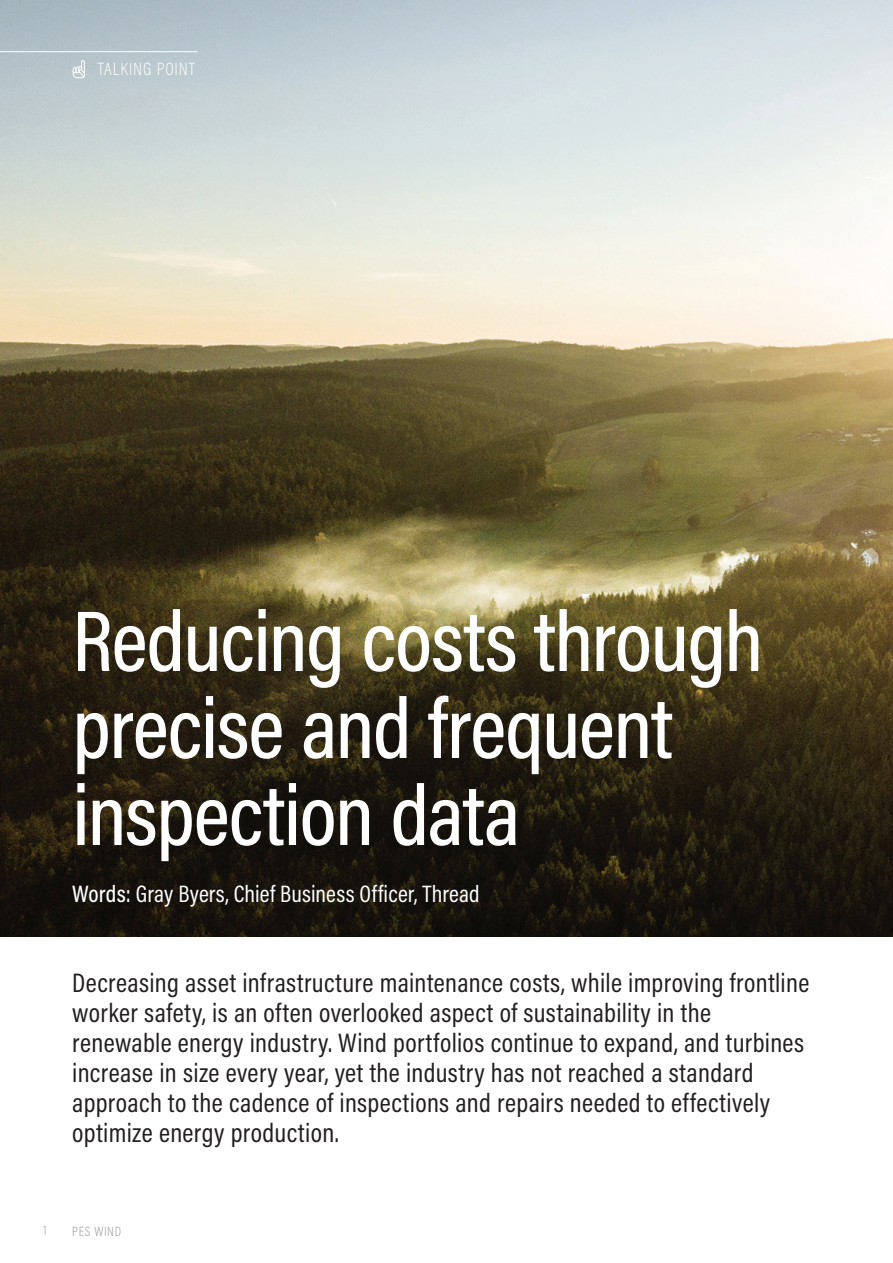
<style>
.page{position:relative;width:893px;height:1263px;background:#fff}
.page>*{position:absolute;margin:0;border:0;box-sizing:border-box;transform-origin:0 0}
.Heading_40pt_2015{font:500 87px/87px "Acumin Pro Cond";letter-spacing:-.015em;color:#fff}
.Body_Copy_2015{font:27px/30px "Acumin Pro Cond";letter-spacing:.015em;color:#231f20}
.Body_Copy_2015-2{font:24px "Acumin Pro Cond";letter-spacing:.005em;color:#fff}
.Page_head_2015{font:200 18px "Acumin Pro Cond";letter-spacing:.05em;color:#fff}
.t1{font:200 13.5px "Acumin Pro Cond";letter-spacing:.05em;color:#939598}
.s1{font-weight:500}
</style>
<div class="page">
<img style="left:0;top:0;width:893px;height:936px">
<hr style="left:0;top:51px;width:197px;height:1px;background:#fff">
<svg style="left:73px;top:60px;width:12px;height:18px"></svg>
<p class="Page_head_2015" style="left:98px;top:58px;width:99px">TALKING POINT</p>
<p class="Heading_40pt_2015" style="left:72px;top:596px;width:692px">Reducing costs through precise and frequent inspection data</p>
<p class="Body_Copy_2015-2" style="left:72px;top:878px;width:409px"><span class="s1">Words:</span> Gray Byers, Chief Business Officer, Thread</p>
<p class="Body_Copy_2015" style="left:72px;top:967px;width:738px">Decreasing asset infrastructure maintenance costs, while improving frontline worker safety, is an often overlooked aspect of sustainability in the renewable energy industry. Wind portfolios continue to expand, and turbines increase in size every year, yet the industry has not reached a standard approach to the cadence of inspections and repairs needed to effectively optimize energy production.</p>
<p class="t1" style="left:44px;top:1222px;width:5px">1</p>
<p class="t1" style="left:72px;top:1223px;width:50px">PES WIND</p>
</div>
